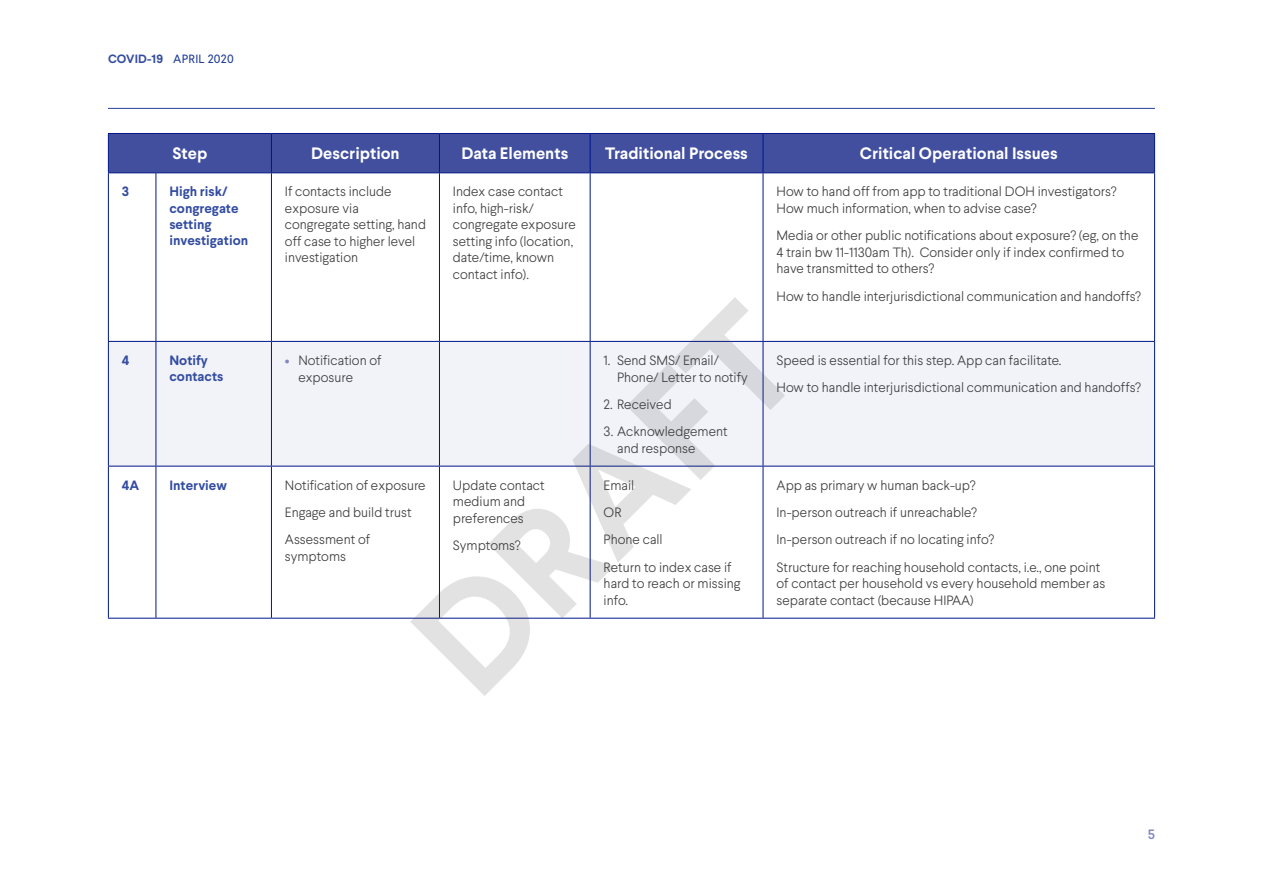
<style>
.page{position:relative;width:1263px;height:893px;background:#fff}
.page>*{position:absolute;margin:0;border:0;box-sizing:border-box;transform-origin:0 0}
.t1{font:700 150px "Larsseit";color:#3e3e3f}
.Chart_Title{font:700 16.5px "Larsseit";color:#fff}
.Chart_Body_Text{font:300 13.5px/16.5px "Larsseit";color:#3e3e3f}
.Chart_Body_Text-2{font:700 13.5px/16.2px "Larsseit";color:#334ca0}
.t2{font:500 13.5px "Larsseit";color:#8386c0}
.t3{font:12px "Larsseit";letter-spacing:.025em;color:#223f99}
.s1{font-weight:700;color:#334ca0}
.s2{color:#8386c0}
</style>
<div class="page">
<hr style="left:108px;top:108px;width:1047px;height:1px;background:#223f99">
<div style="left:109px;top:134px;width:1045px;height:38px;background:#414f9e"></div>
<div style="left:109px;top:342px;width:1045px;height:124px;background:#f2f3f9"></div>
<hr style="left:439px;top:134px;width:1px;height:38px;background:#001689">
<hr style="left:590px;top:134px;width:1px;height:38px;background:#001689">
<hr style="left:763px;top:134px;width:1px;height:38px;background:#001689">
<hr style="left:156px;top:173px;width:1px;height:168px;background:#001689">
<hr style="left:271px;top:173px;width:1px;height:168px;background:#001689">
<hr style="left:439px;top:173px;width:1px;height:168px;background:#001689">
<hr style="left:590px;top:173px;width:1px;height:168px;background:#001689">
<hr style="left:763px;top:173px;width:1px;height:168px;background:#001689">
<hr style="left:156px;top:342px;width:1px;height:124px;background:#001689">
<hr style="left:271px;top:342px;width:1px;height:124px;background:#001689">
<hr style="left:439px;top:342px;width:1px;height:124px;background:#001689">
<hr style="left:590px;top:342px;width:1px;height:124px;background:#001689">
<hr style="left:763px;top:342px;width:1px;height:124px;background:#001689">
<hr style="left:156px;top:466px;width:1px;height:152px;background:#001689">
<hr style="left:271px;top:466px;width:1px;height:152px;background:#001689">
<hr style="left:439px;top:466px;width:1px;height:152px;background:#001689">
<hr style="left:590px;top:466px;width:1px;height:152px;background:#001689">
<hr style="left:763px;top:466px;width:1px;height:152px;background:#001689">
<hr style="left:271px;top:133px;width:168px;height:1px;background:#001689">
<hr style="left:439px;top:133px;width:151px;height:1px;background:#001689">
<hr style="left:590px;top:133px;width:173px;height:1px;background:#001689">
<hr style="left:763px;top:133px;width:392px;height:1px;background:#001689">
<hr style="left:1154px;top:134px;width:1px;height:38px;background:#001689">
<hr style="left:271px;top:172px;width:168px;height:1px;background:#001689">
<hr style="left:439px;top:172px;width:151px;height:1px;background:#001689">
<hr style="left:590px;top:172px;width:173px;height:1px;background:#001689">
<hr style="left:763px;top:172px;width:392px;height:1px;background:#001689">
<hr style="left:108px;top:133px;width:48px;height:1px;background:#001689">
<hr style="left:108px;top:134px;width:1px;height:38px;background:#001689">
<hr style="left:156px;top:133px;width:115px;height:1px;background:#001689">
<hr style="left:271px;top:134px;width:1px;height:38px;background:#001689">
<hr style="left:108px;top:172px;width:48px;height:1px;background:#001689">
<hr style="left:108px;top:173px;width:1px;height:168px;background:#001689">
<hr style="left:156px;top:172px;width:115px;height:1px;background:#001689">
<hr style="left:1154px;top:173px;width:1px;height:168px;background:#001689">
<hr style="left:108px;top:342px;width:1px;height:124px;background:#001689">
<hr style="left:1154px;top:342px;width:1px;height:124px;background:#001689">
<hr style="left:108px;top:466px;width:48px;height:1px;background:#001689">
<hr style="left:156px;top:466px;width:115px;height:1px;background:#001689">
<hr style="left:271px;top:466px;width:168px;height:1px;background:#001689">
<hr style="left:439px;top:466px;width:151px;height:1px;background:#001689">
<hr style="left:590px;top:466px;width:173px;height:1px;background:#001689">
<hr style="left:763px;top:466px;width:392px;height:1px;background:#001689">
<hr style="left:108px;top:341px;width:48px;height:1px;background:#001689">
<hr style="left:156px;top:341px;width:115px;height:1px;background:#001689">
<hr style="left:271px;top:341px;width:168px;height:1px;background:#001689">
<hr style="left:439px;top:341px;width:151px;height:1px;background:#001689">
<hr style="left:590px;top:341px;width:173px;height:1px;background:#001689">
<hr style="left:763px;top:341px;width:392px;height:1px;background:#001689">
<hr style="left:108px;top:466px;width:1px;height:152px;background:#001689">
<hr style="left:1154px;top:466px;width:1px;height:152px;background:#001689">
<hr style="left:108px;top:618px;width:48px;height:1px;background:#001689">
<hr style="left:156px;top:618px;width:115px;height:1px;background:#001689">
<hr style="left:271px;top:618px;width:168px;height:1px;background:#001689">
<hr style="left:439px;top:618px;width:151px;height:1px;background:#001689">
<hr style="left:590px;top:618px;width:173px;height:1px;background:#001689">
<hr style="left:763px;top:618px;width:392px;height:1px;background:#001689">
<p class="t3" style="left:108px;top:51px;width:127px"><span class="s1">COVID-19</span> APRIL 2020</p>
<p class="Chart_Title" style="left:172px;top:143px;width:36px">Step</p>
<p class="Chart_Title" style="left:311px;top:143px;width:90px">Description</p>
<p class="Chart_Title" style="left:461px;top:143px;width:108px">Data Elements</p>
<p class="Chart_Title" style="left:605px;top:143px;width:144px">Traditional Process</p>
<p class="Chart_Title" style="left:860px;top:143px;width:199px">Critical Operational Issues</p>
<p class="Chart_Body_Text-2" style="left:122px;top:184px;width:9px">3</p>
<p class="Chart_Body_Text-2" style="left:169px;top:184px;width:80px">High risk/ congregate setting investigation</p>
<p class="Chart_Body_Text" style="left:285px;top:183px;width:143px">If contacts include exposure via congregate setting, hand off case to higher level investigation</p>
<p class="Chart_Body_Text" style="left:453px;top:183px;width:124px">Index case contact info, high-risk/ congregate exposure setting info (location, date/time, known contact info).</p>
<p class="Chart_Body_Text" style="left:776px;top:183px;width:341px">How to hand off from app to traditional DOH investigators?<br>How much information, when to advise case?</p>
<p class="Chart_Body_Text" style="left:776px;top:227px;width:363px">Media or other public notifications about exposure? (eg, on the<br>4 train bw 11-1130am Th). Consider only if index confirmed to have transmitted to others?</p>
<p class="Chart_Body_Text" style="left:776px;top:287px;width:366px">How to handle interjurisdictional communication and handoffs?</p>
<h1 class="t1" style="left:372px;top:598px;width:473px;rotate:-45deg">DRAFT</h1>
<p class="Chart_Body_Text-2" style="left:122px;top:352px;width:9px">4</p>
<p class="Chart_Body_Text-2" style="left:169px;top:352px;width:55px">Notify contacts</p>
<p class="Chart_Body_Text" style="left:298px;top:352px;width:85px;text-indent:-14px"><span class="s2">•</span> Notification of exposure</p>
<p class="Chart_Body_Text" style="left:617px;top:352px;width:132px;text-indent:-14px">1. Send SMS/ Email/<br>Phone/ Letter to notify</p>
<p class="Chart_Body_Text" style="left:604px;top:396px;width:70px">2. Received</p>
<p class="Chart_Body_Text" style="left:617px;top:423px;width:112px;text-indent:-14px">3. Acknowledgement and response</p>
<p class="Chart_Body_Text" style="left:776px;top:352px;width:286px">Speed is essential for this step. App can facilitate.</p>
<p class="Chart_Body_Text" style="left:776px;top:379px;width:366px">How to handle interjurisdictional communication and handoffs?</p>
<p class="Chart_Body_Text-2" style="left:122px;top:477px;width:19px">4A</p>
<p class="Chart_Body_Text-2" style="left:169px;top:477px;width:59px">Interview</p>
<p class="Chart_Body_Text" style="left:285px;top:477px;width:142px">Notification of exposure</p>
<p class="Chart_Body_Text" style="left:285px;top:504px;width:128px">Engage and build trust</p>
<p class="Chart_Body_Text" style="left:285px;top:531px;width:87px">Assessment of symptoms</p>
<p class="Chart_Body_Text" style="left:453px;top:477px;width:93px">Update contact medium and preferences</p>
<p class="Chart_Body_Text" style="left:453px;top:537px;width:69px">Symptoms?</p>
<p class="Chart_Body_Text" style="left:604px;top:477px;width:32px">Email</p>
<p class="Chart_Body_Text" style="left:604px;top:504px;width:19px">OR</p>
<p class="Chart_Body_Text" style="left:604px;top:531px;width:61px">Phone call</p>
<p class="Chart_Body_Text" style="left:604px;top:559px;width:138px">Return to index case if hard to reach or missing info.</p>
<p class="Chart_Body_Text" style="left:776px;top:477px;width:200px">App as primary w human back-up?</p>
<p class="Chart_Body_Text" style="left:776px;top:504px;width:202px">In-person outreach if unreachable?</p>
<p class="Chart_Body_Text" style="left:776px;top:531px;width:219px">In-person outreach if no locating info?</p>
<p class="Chart_Body_Text" style="left:776px;top:559px;width:330px">Structure for reaching household contacts, i.e., one point of contact per household vs every household member as separate contact (because HIPAA)</p>
<p class="t2" style="left:1148px;top:826px;width:9px">5</p>
</div>
